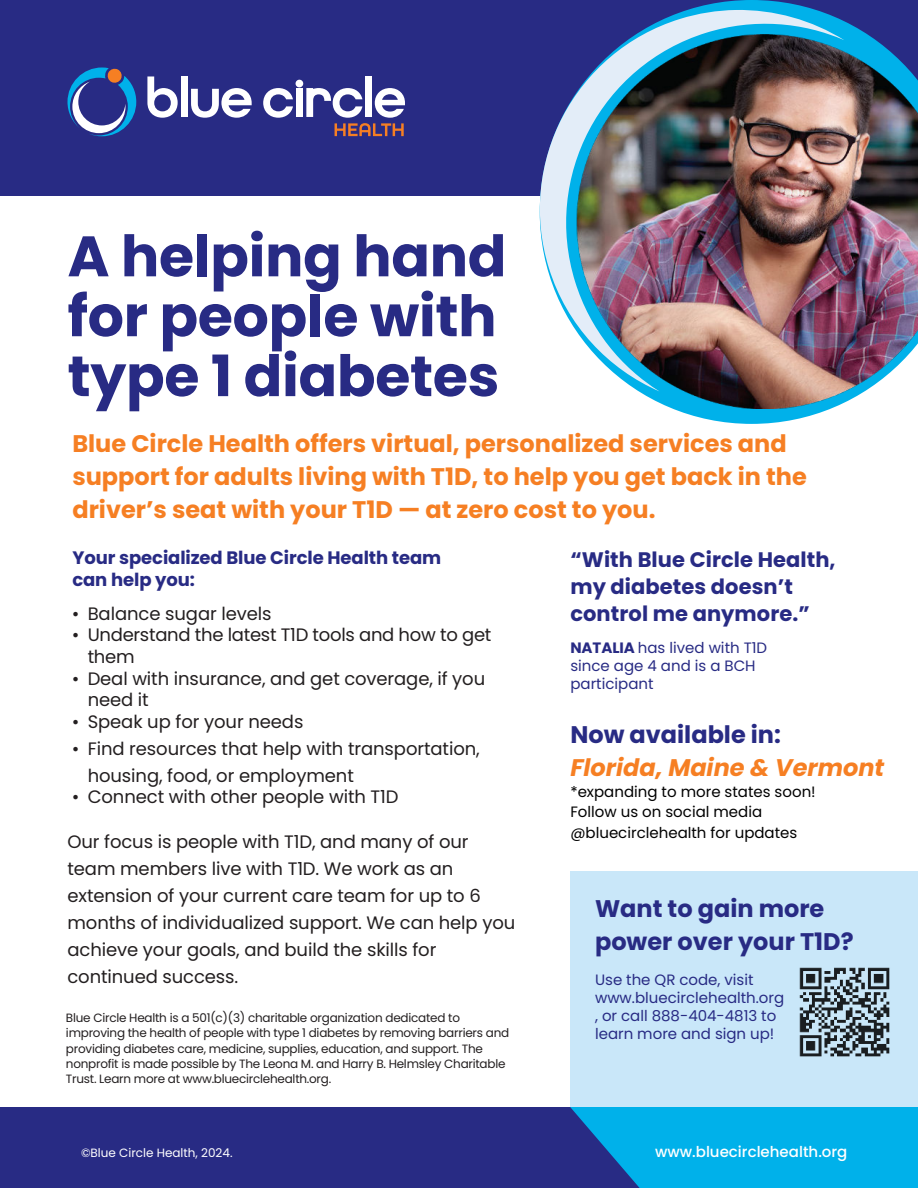
<style>
.page{position:relative;width:918px;height:1188px;background:#fff}
.page>*{position:absolute;margin:0;border:0;box-sizing:border-box;transform-origin:0 0}
.t1{font:700 57px/59.8px "Poppins";letter-spacing:-.005em;color:#282b84}
.t2{font:700 24px/33px "Poppins";color:#f67f23}
.t3{font:700 24px/33px "Poppins";color:#282b84}
.t4{font:italic 700 24px "Poppins";color:#f67f23}
.t5{font:700 21px/27px "Poppins";letter-spacing:.005em;color:#282b84}
.t6{font:18px/27px "Poppins";letter-spacing:-.005em;color:#231f20}
.t7{font:700 18px/21.6px "Poppins";letter-spacing:-.005em;color:#282b84}
.t8{font:15px/18px "Poppins";color:#282b84}
.t9{font:15px/20.7px "Poppins";color:#000}
.t10{font:500 15px "Poppins";color:#fff}
.t11{font:12px/15.5px "Poppins";letter-spacing:-.02em;color:#231f20}
.t12{font:12px "Poppins";color:#fff}
.s1{font-family:"Times New Roman"}
.s2{font-weight:700}
</style>
<div class="page">
<div style="left:570px;top:871px;width:348px;height:274px;background:#c9e7f9"></div>
<div style="left:473px;top:1107px;width:445px;height:81px;background:#00b1ea"></div>
<div style="left:0;top:0;width:918px;height:196px;background:#282b84"></div>
<svg style="left:68px;top:68px;width:68px;height:68px"></svg>
<svg style="left:147px;top:76px;width:31px;height:42px"></svg>
<div style="left:181px;top:76px;width:6px;height:41px;background:#fff"></div>
<svg style="left:191px;top:88px;width:61px;height:30px"></svg>
<svg style="left:263px;top:88px;width:30px;height:30px"></svg>
<div style="left:296px;top:89px;width:7px;height:28px;background:#fff"></div>
<div style="left:365px;top:76px;width:7px;height:41px;background:#fff"></div>
<div style="left:296px;top:80px;width:7px;height:7px;background:#fff;border-radius:50%"></div>
<svg style="left:306px;top:88px;width:99px;height:48px"></svg>
<img style="left:799px;top:967px;width:91px;height:90px">
<div style="left:0;top:1107px;width:640px;height:81px;background:#282b84"></div>
<svg style="left:671px;top:0;width:196px;height:424px"></svg>
<svg style="left:539px;top:9px;width:305px;height:323px"></svg>
<img style="left:577px;top:34px;width:341px;height:374px">
<h1 class="t1" style="left:68px;top:227px;width:440px">A helping hand for people with type 1 diabetes</h1>
<h2 class="t2" style="left:72px;top:427px;width:736px">Blue Circle Health offers virtual, personalized services and support for adults living with T1D, to help you get back in the driver’s seat with your T1D — at zero cost to you.</h2>
<p class="t7" style="left:72px;top:547px;width:370px">Your specialized Blue Circle Health team can help you:</p>
<p class="t6" style="left:72px;top:600px;width:201px"><span class="s1">ï</span> Balance sugar levels</p>
<p class="t6" style="left:72px;top:622px;width:421px"><span class="s1">ï</span> Understand the latest T1D tools and how to get</p>
<p class="t6" style="left:88px;top:643px;width:48px">them</p>
<p class="t6" style="left:72px;top:665px;width:414px"><span class="s1">ï</span> Deal with insurance, and get coverage, if you</p>
<p class="t6" style="left:88px;top:687px;width:63px">need it</p>
<p class="t6" style="left:72px;top:708px;width:233px"><span class="s1">ï</span> Speak up for your needs</p>
<p class="t6" style="left:88px;top:735px;width:394px;text-indent:-15px"><span class="s1">ï</span> Find resources that help with transportation, housing, food, or employment</p>
<p class="t6" style="left:72px;top:784px;width:328px"><span class="s1">ï</span> Connect with other people with T1D</p>
<p class="t6" style="left:68px;top:828px;width:449px">Our focus is people with T1D, and many of our team members live with T1D. We work as an extension of your current care team for up to 6 months of individualized support. We can help you achieve your goals, and build the skills for continued success.</p>
<p class="t11" style="left:66px;top:1010px;width:445px">Blue Circle Health is a 501(c)(3) charitable organization dedicated to improving the health of people with type 1 diabetes by removing barriers and providing diabetes care, medicine, supplies, education, and support. The nonprofit is made possible by The Leona M. and Harry B. Helmsley Charitable Trust. Learn more at www.bluecirclehealth.org.</p>
<p class="t5" style="left:570px;top:546px;width:267px">“With Blue Circle Health, my diabetes doesn’t control me anymore.”</p>
<p class="t8" style="left:570px;top:639px;width:198px"><span class="s2">NATALIA</span> has lived with T1D since age 4 and is a BCH participant</p>
<h2 class="t3" style="left:570px;top:718px;width:212px">Now available in:</h2>
<h2 class="t4" style="left:570px;top:754px;width:315px">Florida, Maine &amp; Vermont</h2>
<p class="t9" style="left:570px;top:781px;width:247px">*expanding to more states soon!<br>Follow us on social media @bluecirclehealth for updates</p>
<h2 class="t3" style="left:595px;top:893px;width:260px">Want to gain more power over your T1D?</h2>
<p class="t8" style="left:595px;top:971px;width:191px">Use the QR code, visit www.bluecirclehealth.org , or call 888-404-4813 to learn more and sign up!</p>
<p class="t12" style="left:81px;top:1146px;width:153px">©Blue Circle Health, 2024.</p>
<p class="t10" style="left:655px;top:1143px;width:194px">www.bluecirclehealth.org</p>
</div>
